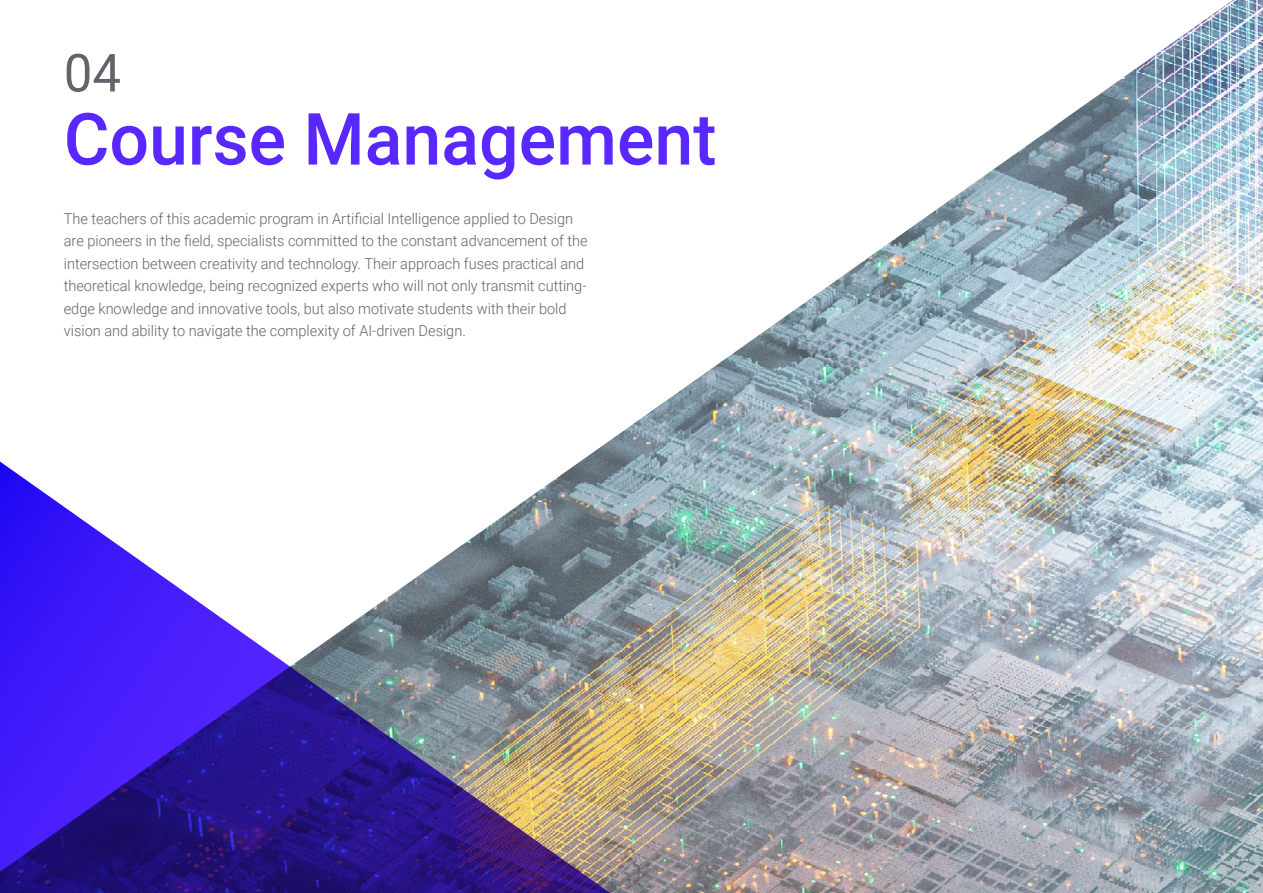
<style>
.page{position:relative;width:1263px;height:893px;background:#fff}
.page>*{position:absolute;margin:0;border:0;box-sizing:border-box;transform-origin:0 0}
.t1{font:500 72px "Roboto";color:#5927ff}
.t2{font:52.5px "Roboto";color:#61646a}
.t3{font:300 15px/22.5px "Roboto";color:#61646a}
</style>
<div class="page">
<img style="left:602px;top:0;width:661px;height:893px">
<img style="left:0;top:446px;width:640px;height:447px">
<h2 class="t2" style="left:64px;top:36px;width:59px">04</h2>
<h1 class="t1" style="left:64px;top:89px;width:654px">Course Management</h1>
<p class="t3" style="left:64px;top:207px;width:525px">The teachers of this academic program in Artificial Intelligence applied to Design are pioneers in the field, specialists committed to the constant advancement of the intersection between creativity and technology. Their approach fuses practical and theoretical knowledge, being recognized experts who will not only transmit cutting&shy;edge knowledge and innovative tools, but also motivate students with their bold vision and ability to navigate the complexity of AI-driven Design.</p>
</div>
